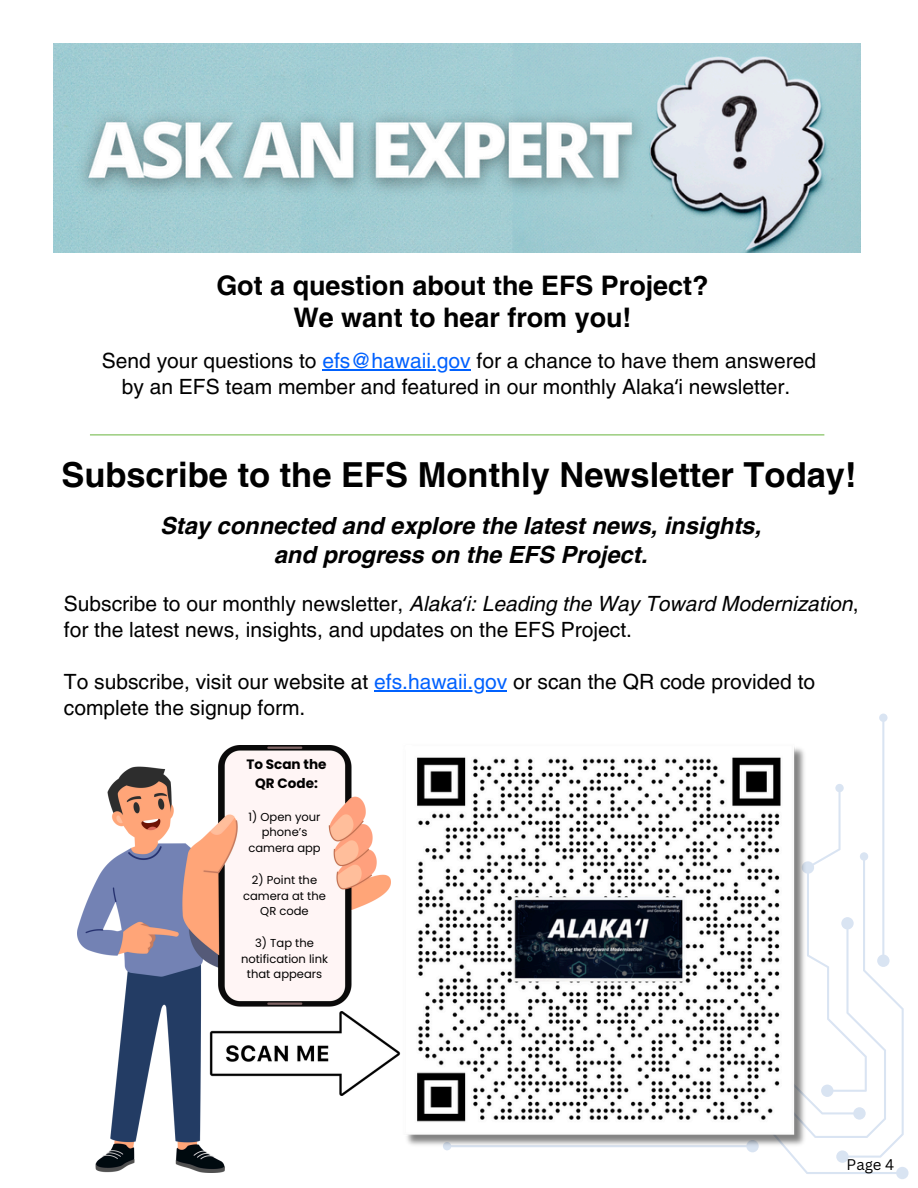
<style>
.page{position:relative;width:918px;height:1188px;background:#fff}
.page>*{position:absolute;margin:0;border:0;box-sizing:border-box;transform-origin:0 0}
.t1{font:700 34.5px "Helvetica LT Pro";color:#000}
.t2{font:700 27px/32.7px "Helvetica LT Pro";color:#000;text-align:center}
.t3{font:italic 700 23.7px/29.2px "Helvetica LT Pro";color:#000;text-align:center}
.t4{font:21px/25.8px "Helvetica LT Pro";color:#000}
.t5{font:15px "Canva Sans";color:#000}
.t6{font:700 13.5px/18.9px "Poppins";color:#000;text-align:center}
.t7{font:11.55px/15.8px "Poppins";color:#000;text-align:center}
.s1{color:#0061fe}
.s2{font-family:"Noto Sans"}
.s3{font-style:italic}
.s4{font-family:"Noto Sans";font-style:italic}
</style>
<div class="page">
<hr style="left:90px;top:434px;width:734px;height:1px;background:#79bc53">
<img style="left:53px;top:44px;width:808px;height:209px">
<svg style="left:444px;top:714px;width:465px;height:465px"></svg>
<img style="left:406px;top:743px;width:402px;height:406px">
<hr style="left:322px;top:369px;width:149px;height:1px;background:#0061fe">
<hr style="left:374px;top:690px;width:133px;height:1px;background:#0061fe">
<img style="left:77px;top:746px;width:314px;height:426px">
<img style="left:208px;top:1011px;width:193px;height:85px">
<h2 class="t2" style="left:216px;top:272px;width:494px">Got a question about the EFS Project?<br>We want to hear from you!</h2>
<h4 class="t4" style="left:102px;top:350px;width:716px">Send your questions to <span class="s1">efs@hawaii.gov</span> for a chance to have them answered</h4>
<p class="t4" style="left:122px;top:376px;width:670px">by an EFS team member and featured in our monthly Alaka<span class="s2">ʻ</span>i newsletter.</p>
<h1 class="t1" style="left:61px;top:462px;width:797px">Subscribe to the EFS Monthly Newsletter Today!</h1>
<h3 class="t3" style="left:160px;top:513px;width:602px">Stay connected and explore the latest news, insights, and progress on the EFS Project.</h3>
<h4 class="t4" style="left:64px;top:593px;width:796px">Subscribe to our monthly newsletter, <span class="s3">Alaka</span><span class="s4">ʻ</span><span class="s3">i: Leading the Way Toward Modernization</span>, for the latest news, insights, and updates on the EFS Project.</h4>
<h4 class="t4" style="left:64px;top:671px;width:753px">To subscribe, visit our website at <span class="s1">efs.hawaii.gov</span> or scan the QR code provided to</h4>
<p class="t4" style="left:64px;top:697px;width:243px">complete the signup form.</p>
<p class="t6" style="left:246px;top:755px;width:82px">To Scan the<br>QR Code:</p>
<p class="t7" style="left:248px;top:809px;width:74px">1) Open your phone’s camera app</p>
<p class="t7" style="left:243px;top:872px;width:84px">2) Point the camera at the<br>QR code</p>
<p class="t7" style="left:241px;top:935px;width:89px">3) Tap the notification link that appears</p>
<p class="t5" style="left:847px;top:1154px;width:49px">Page 4</p>
</div>
